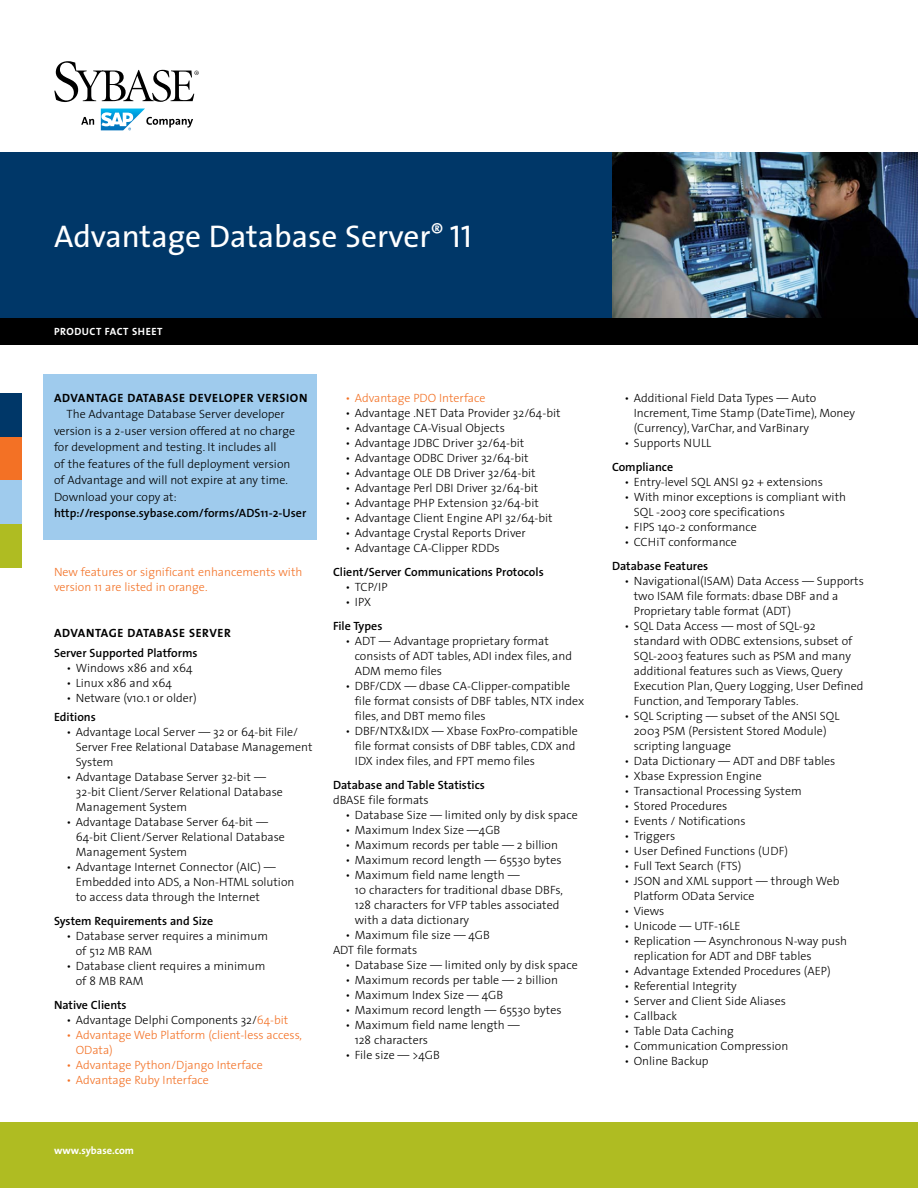
<style>
.page{position:relative;width:918px;height:1188px;background:#fff}
.page>*{position:absolute;margin:0;border:0;box-sizing:border-box;transform-origin:0 0}
.t1{font:31.5px "The Sans";color:#fff}
.t2{font:300 12px/15px "The Sans";color:#000}
.t3{font:600 12px "The Sans";color:#000}
.t4{font:300 12px/15px "The Sans";color:#f37125}
.t5{font:700 12px "The Sans";letter-spacing:.05em;color:#000}
.t6{font:700 10.5px "The Sans";letter-spacing:.045em;color:#fff}
.s1{font-family:"The Sans Caps"}
.s2{color:#f37125}
</style>
<div class="page">
<div style="left:0;top:1122px;width:918px;height:66px;background:#afbc22"></div>
<div style="left:0;top:152px;width:918px;height:182px;background:#003768"></div>
<div style="left:0;top:318px;width:918px;height:27px;background:#000"></div>
<svg style="left:54px;top:61px;width:145px;height:41px"></svg>
<svg style="left:81px;top:117px;width:13px;height:8px"></svg>
<svg style="left:101px;top:109px;width:92px;height:21px"></svg>
<div style="left:0;top:393px;width:22px;height:44px;background:#003768"></div>
<div style="left:0;top:437px;width:22px;height:43px;background:#f37125"></div>
<div style="left:0;top:480px;width:22px;height:44px;background:#9fcbed"></div>
<div style="left:0;top:524px;width:22px;height:44px;background:#afbc22"></div>
<img style="left:612px;top:152px;width:306px;height:166px">
<div style="left:44px;top:375px;width:273px;height:165px;background:#9fcbed"></div>
<h1 class="t1" style="left:54px;top:210px;width:419px">Advantage Database Server<sup>®</sup> <span class="s1">11</span></h1>
<p class="t6" style="left:54px;top:323px;width:8px">PRO</p>
<p class="t6" style="left:74px;top:323px;width:90px">DUCT FACT SHEET</p>
<p class="t5" style="left:54px;top:387px;width:144px">ADVANTAGE DATABASE DEVE</p>
<p class="t5" style="left:219px;top:387px;width:90px">LOPER VERSION</p>
<p class="t2" style="left:54px;top:405px;width:243px;line-height:16.5px;text-indent:13px">The Advantage Database Server developer version is a 2-user version offered at no charge for development and testing. It includes all<br>of the features of the full deployment version of Advantage and will not expire at any time.<br>Download your copy at:</p>
<p class="t3" style="left:54px;top:503px;width:254px">http://response.sybase.com/forms/ADS11-2-User</p>
<p class="t4" style="left:54px;top:564px;width:250px">New features or significant enhancements with version 11 are listed in orange.</p>
<p class="t5" style="left:54px;top:623px;width:177px">ADVANTAGE DATABASE SERVER</p>
<p class="t3" style="left:54px;top:642px;width:145px">Server Supported Platforms</p>
<p class="t2" style="left:67px;top:660px;width:127px">• Windows x86 and x64</p>
<p class="t2" style="left:67px;top:675px;width:107px">• Linux x86 and x64</p>
<p class="t2" style="left:67px;top:690px;width:132px">• Netware (v10.1 or older)</p>
<p class="t3" style="left:54px;top:707px;width:43px">Editions</p>
<p class="t2" style="left:76px;top:724px;width:238px;text-indent:-9px">• Advantage Local Server — 32 or 64-bit File/<br>Server Free Relational Database Management<br>System</p>
<p class="t2" style="left:76px;top:769px;width:209px;text-indent:-9px">• Advantage Database Server 32-bit —<br>32-bit Client/Server Relational Database<br>Management System</p>
<p class="t2" style="left:76px;top:814px;width:211px;text-indent:-9px">• Advantage Database Server 64-bit —<br>64-bit Client/Server Relational Database<br>Management System</p>
<p class="t2" style="left:76px;top:859px;width:220px;text-indent:-9px">• Advantage Internet Connector (AIC) —<br>Embedded into ADS, a Non-HTML solution to access data through the Internet</p>
<p class="t3" style="left:54px;top:911px;width:161px">System Requirements and Size</p>
<p class="t2" style="left:76px;top:928px;width:194px;text-indent:-9px">• Database server requires a minimum of 512 MB RAM</p>
<p class="t2" style="left:76px;top:958px;width:191px;text-indent:-9px">• Database client requires a minimum of 8 MB RAM</p>
<p class="t3" style="left:54px;top:995px;width:74px">Native Clients</p>
<p class="t2" style="left:67px;top:1012px;width:223px">• Advantage Delphi Components 32/<span class="s2">64-bit</span></p>
<p class="t4" style="left:76px;top:1027px;width:228px;text-indent:-9px">• Advantage Web Platform (client-less access,<br>OData)</p>
<p class="t4" style="left:67px;top:1057px;width:198px">• Advantage Python/Django Interface</p>
<p class="t4" style="left:67px;top:1072px;width:144px">• Advantage Ruby Interface</p>
<p class="t4" style="left:346px;top:390px;width:141px">• Advantage PDO Interface</p>
<p class="t2" style="left:346px;top:405px;width:216px">• Advantage .NET Data Provider 32/64-bit</p>
<p class="t2" style="left:346px;top:420px;width:161px">• Advantage CA-Visual Objects</p>
<p class="t2" style="left:346px;top:435px;width:180px">• Advantage JDBC Driver 32/64-bit</p>
<p class="t2" style="left:346px;top:450px;width:185px">• Advantage ODBC Driver 32/64-bit</p>
<p class="t2" style="left:346px;top:465px;width:191px">• Advantage OLE DB Driver 32/64-bit</p>
<p class="t2" style="left:346px;top:480px;width:194px">• Advantage Perl DBI Driver 32/64-bit</p>
<p class="t2" style="left:346px;top:495px;width:195px">• Advantage PHP Extension 32/64-bit</p>
<p class="t2" style="left:346px;top:510px;width:209px">• Advantage Client Engine API 32/64-bit</p>
<p class="t2" style="left:346px;top:525px;width:182px">• Advantage Crystal Reports Driver</p>
<p class="t2" style="left:346px;top:540px;width:156px">• Advantage CA-Clipper RDDs</p>
<p class="t3" style="left:333px;top:562px;width:212px">Client/Server Communications Protocols</p>
<p class="t2" style="left:346px;top:579px;width:44px">• TCP/IP</p>
<p class="t2" style="left:346px;top:594px;width:27px">• IPX</p>
<p class="t3" style="left:333px;top:616px;width:51px">File Types</p>
<p class="t2" style="left:355px;top:633px;width:219px;text-indent:-9px">• ADT — Advantage proprietary format consists of ADT tables, ADI index files, and<br>ADM memo files</p>
<p class="t2" style="left:355px;top:678px;width:231px;text-indent:-9px">• DBF/CDX — dbase CA-Clipper-compatible file format consists of DBF tables, NTX index files, and DBT memo files</p>
<p class="t2" style="left:355px;top:723px;width:225px;text-indent:-9px">• DBF/NTX&amp;IDX — Xbase FoxPro-compatible file format consists of DBF tables, CDX and<br>IDX index files, and FPT memo files</p>
<p class="t3" style="left:333px;top:775px;width:153px">Database and Table Statistics</p>
<p class="t2" style="left:333px;top:792px;width:97px">dBASE file formats</p>
<p class="t2" style="left:346px;top:807px;width:234px">• Database Size — limited only by disk space</p>
<p class="t2" style="left:346px;top:822px;width:156px">• Maximum Index Size —4GB</p>
<p class="t2" style="left:346px;top:837px;width:214px">• Maximum records per table — 2 billion</p>
<p class="t2" style="left:346px;top:852px;width:218px">• Maximum record length — 65530 bytes</p>
<p class="t2" style="left:355px;top:867px;width:210px;text-indent:-9px">• Maximum field name length —<br>10 characters for traditional dbase DBFs, 128 characters for VFP tables associated with a data dictionary</p>
<p class="t2" style="left:333px;top:927px;width:158px;text-indent:13px">• Maximum file size — 4GB<br>ADT file formats</p>
<p class="t2" style="left:346px;top:957px;width:234px">• Database Size — limited only by disk space</p>
<p class="t2" style="left:346px;top:972px;width:214px">• Maximum records per table — 2 billion</p>
<p class="t2" style="left:346px;top:987px;width:159px">• Maximum Index Size — 4GB</p>
<p class="t2" style="left:346px;top:1002px;width:218px">• Maximum record length — 65530 bytes</p>
<p class="t2" style="left:355px;top:1017px;width:166px;text-indent:-9px">• Maximum field name length —<br>128 characters</p>
<p class="t2" style="left:346px;top:1047px;width:96px">• File size — &gt;4GB</p>
<p class="t6" style="left:54px;top:1142px;width:82px">WWW.SYBASE.COM</p>
<p class="t2" style="left:634px;top:390px;width:223px;text-indent:-9px">• Additional Field Data Types — Auto<br>Increment, Time Stamp (DateTime), Money (Currency), VarChar, and VarBinary</p>
<p class="t2" style="left:625px;top:435px;width:88px">• Supports NULL</p>
<p class="t3" style="left:612px;top:457px;width:63px">Compliance</p>
<p class="t2" style="left:625px;top:474px;width:200px">• Entry-level SQL ANSI 92 + extensions</p>
<p class="t2" style="left:634px;top:489px;width:214px;text-indent:-9px">• With minor exceptions is compliant with<br>SQL -2003 core specifications</p>
<p class="t2" style="left:625px;top:519px;width:134px">• FIPS 140-2 conformance</p>
<p class="t2" style="left:625px;top:534px;width:114px">• CCHiT conformance</p>
<p class="t3" style="left:612px;top:556px;width:98px">Database Features</p>
<p class="t2" style="left:634px;top:573px;width:232px;text-indent:-9px">• Navigational(ISAM) Data Access — Supports two ISAM file formats: dbase DBF and a<br>Proprietary table format (ADT)</p>
<p class="t2" style="left:634px;top:618px;width:231px;text-indent:-9px">• SQL Data Access — most of SQL-92 standard with ODBC extensions, subset of SQL-2003 features such as PSM and many additional features such as Views, Query Execution Plan, Query Logging, User Defined Function, and Temporary Tables.</p>
<p class="t2" style="left:634px;top:708px;width:207px;text-indent:-9px">• SQL Scripting — subset of the ANSI SQL<br>2003 PSM (Persistent Stored Module) scripting language</p>
<p class="t2" style="left:625px;top:753px;width:212px">• Data Dictionary — ADT and DBF tables</p>
<p class="t2" style="left:625px;top:768px;width:139px">• Xbase Expression Engine</p>
<p class="t2" style="left:625px;top:783px;width:179px">• Transactional Processing System</p>
<p class="t2" style="left:625px;top:798px;width:104px">• Stored Procedures</p>
<p class="t2" style="left:625px;top:813px;width:123px">• Events / Notifications</p>
<p class="t2" style="left:625px;top:828px;width:52px">• Triggers</p>
<p class="t2" style="left:625px;top:843px;width:165px">• User Defined Functions (UDF)</p>
<p class="t2" style="left:625px;top:858px;width:119px">• Full Text Search (FTS)</p>
<p class="t2" style="left:634px;top:873px;width:207px;text-indent:-9px">• JSON and XML support — through Web<br>Platform OData Service</p>
<p class="t2" style="left:625px;top:903px;width:41px">• Views</p>
<p class="t2" style="left:625px;top:918px;width:118px">• Unicode — UTF-16LE</p>
<p class="t2" style="left:634px;top:933px;width:215px;text-indent:-9px">• Replication — Asynchronous N-way push replication for ADT and DBF tables</p>
<p class="t2" style="left:625px;top:963px;width:208px">• Advantage Extended Procedures (AEP)</p>
<p class="t2" style="left:625px;top:978px;width:114px">• Referential Integrity</p>
<p class="t2" style="left:625px;top:993px;width:163px">• Server and Client Side Aliases</p>
<p class="t2" style="left:625px;top:1008px;width:54px">• Callback</p>
<p class="t2" style="left:625px;top:1023px;width:111px">• Table Data Caching</p>
<p class="t2" style="left:625px;top:1038px;width:165px">• Communication Compression</p>
<p class="t2" style="left:625px;top:1053px;width:86px">• Online Backup</p>
</div>
